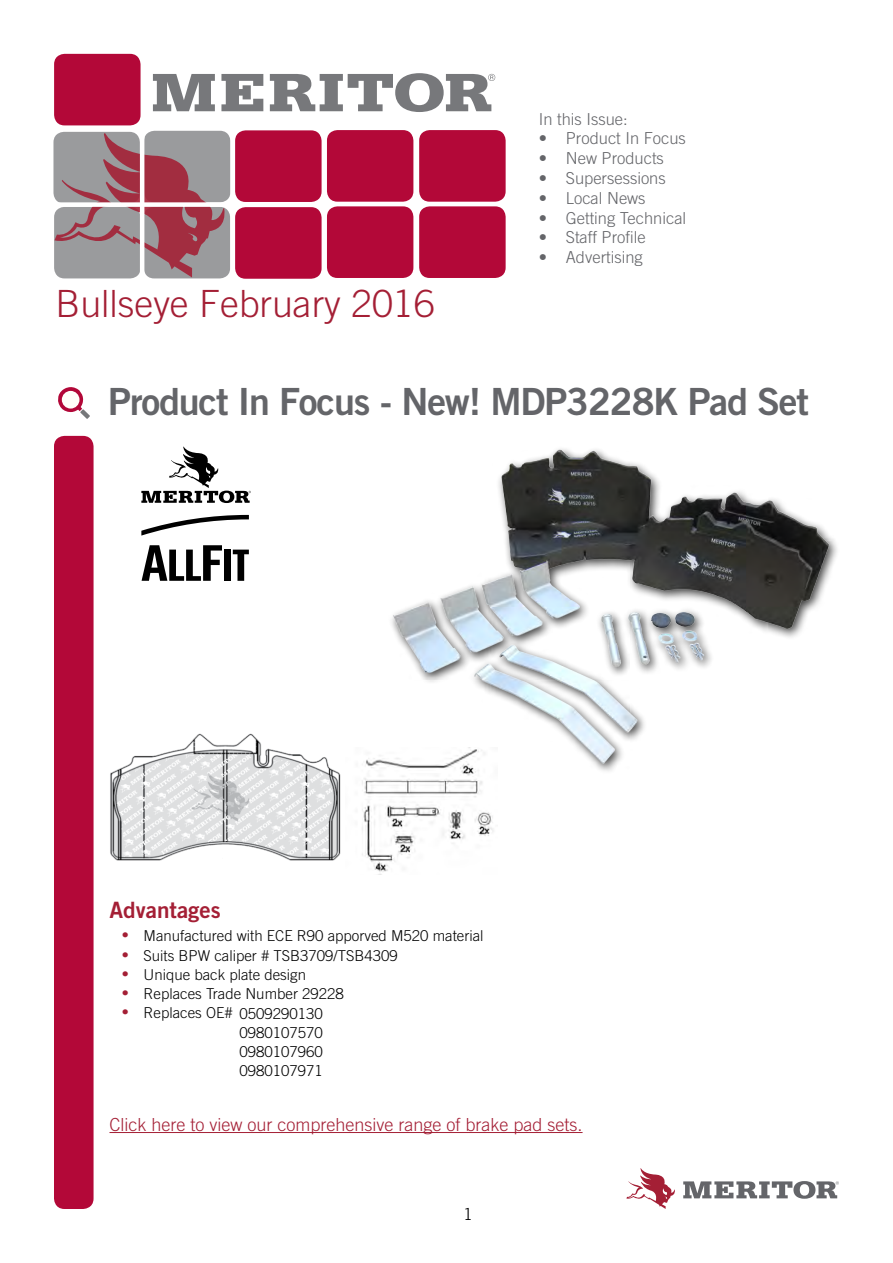
<style>
.page{position:relative;width:893px;height:1263px;background:#fff}
.page>*{position:absolute;margin:0;border:0;box-sizing:border-box;transform-origin:0 0}
.t1{font:37.5px "Trade Gothic LT Std Bd 2";letter-spacing:-.03em;color:#646569}
.t2{font:300 37.5px "Trade Gothic LT Std";color:#a41f35}
.t3{font:22.5px "Trade Gothic LT Std Bd 2";color:#a41f35}
.t4{font:300 18px "Trade Gothic LT Std";color:#a41f35}
.t5{font:300 16.5px "Trade Gothic LT Std";color:#646569}
.t6{font:300 16.5px "Trade Gothic LT Std";color:#000}
.t7{font:300 15px/19.2px "Trade Gothic LT Std";color:#000;text-align:justify}
.s1{font-family:"Arial";font-weight:700;font-size:18px;color:#a41f35}
</style>
<div class="page">
<div style="left:54px;top:436px;width:40px;height:773px;background:#b30838;border-radius:11px"></div>
<div style="left:54px;top:54px;width:87px;height:71px;background:#b30838;border-radius:11px"></div>
<div style="left:53px;top:132px;width:87px;height:71px;background:#9a9b9d;border-radius:11px"></div>
<div style="left:327px;top:206px;width:86px;height:72px;background:#b30838;border-radius:11px"></div>
<div style="left:419px;top:206px;width:87px;height:72px;background:#b30838;border-radius:11px"></div>
<div style="left:144px;top:131px;width:86px;height:71px;background:#9a9b9d;border-radius:11px"></div>
<div style="left:144px;top:207px;width:86px;height:71px;background:#9a9b9d;border-radius:11px"></div>
<div style="left:327px;top:130px;width:86px;height:72px;background:#b30838;border-radius:11px"></div>
<div style="left:419px;top:130px;width:87px;height:72px;background:#b30838;border-radius:11px"></div>
<div style="left:235px;top:130px;width:87px;height:72px;background:#b30838;border-radius:11px"></div>
<div style="left:235px;top:207px;width:87px;height:72px;background:#b30838;border-radius:11px"></div>
<svg style="left:54px;top:134px;width:173px;height:143px"></svg>
<svg style="left:153px;top:74px;width:62px;height:37px"></svg>
<svg style="left:221px;top:74px;width:42px;height:37px"></svg>
<svg style="left:270px;top:73px;width:225px;height:39px"></svg>
<hr style="left:140px;top:128px;width:4px;height:149px;background:#fff">
<div style="left:54px;top:202px;width:174px;height:5px;background:#fff"></div>
<svg style="left:683px;top:1181px;width:156px;height:18px"></svg>
<svg style="left:626px;top:1168px;width:49px;height:41px"></svg>
<hr style="left:109px;top:1132px;width:474px;height:1px;background:#a41f35">
<svg style="left:58px;top:387px;width:32px;height:32px"></svg>
<img style="left:391px;top:449px;width:446px;height:322px">
<svg style="left:142px;top:545px;width:80px;height:36px"></svg>
<div style="left:224px;top:550px;width:6px;height:31px;background:#000"></div>
<svg style="left:233px;top:550px;width:16px;height:31px"></svg>
<svg style="left:141px;top:446px;width:110px;height:57px"></svg>
<svg style="left:141px;top:515px;width:108px;height:21px"></svg>
<img style="left:110px;top:733px;width:231px;height:128px">
<img style="left:362px;top:747px;width:136px;height:128px">
<h1 class="t2" style="left:55px;top:281px;width:381px">Bullseye February 2016</h1>
<p class="t5" style="left:539px;top:109px;width:90px">In this Issue:</p>
<p class="t5" style="left:539px;top:129px;width:149px">• Product In Focus</p>
<p class="t5" style="left:539px;top:149px;width:127px">• New Products</p>
<p class="t5" style="left:539px;top:168px;width:128px">• Supersessions</p>
<p class="t5" style="left:539px;top:188px;width:108px">• Local News</p>
<p class="t5" style="left:539px;top:208px;width:149px">• Getting Technical</p>
<p class="t5" style="left:539px;top:228px;width:108px">• Staff Profile</p>
<p class="t5" style="left:539px;top:248px;width:105px">• Advertising</p>
<h1 class="t1" style="left:108px;top:378px;width:702px">Product In Focus - New! MDP3228K Pad Set</h1>
<h2 class="t3" style="left:109px;top:896px;width:113px">Advantages</h2>
<p class="t7" style="left:122px;top:926px;width:363px"><span class="s1">•</span> Manufactured with ECE R90 apporved M520 material</p>
<p class="t7" style="left:122px;top:945px;width:277px"><span class="s1">•</span> Suits BPW caliper # TSB3709/TSB4309</p>
<p class="t7" style="left:122px;top:965px;width:185px"><span class="s1">•</span> Unique back plate design</p>
<p class="t7" style="left:122px;top:984px;width:223px"><span class="s1">•</span> Replaces Trade Number 29228</p>
<p class="t7" style="left:122px;top:1003px;width:202px"><span class="s1">•</span> Replaces OE# 0509290130</p>
<p class="t7" style="left:239px;top:1023px;width:85px">0980107570<br>0980107960<br>0980107971</p>
<p class="t4" style="left:109px;top:1114px;width:475px">Click here to view our comprehensive range of brake pad sets.</p>
<p class="t6" style="left:463px;top:1204px;width:11px">1</p>
</div>
